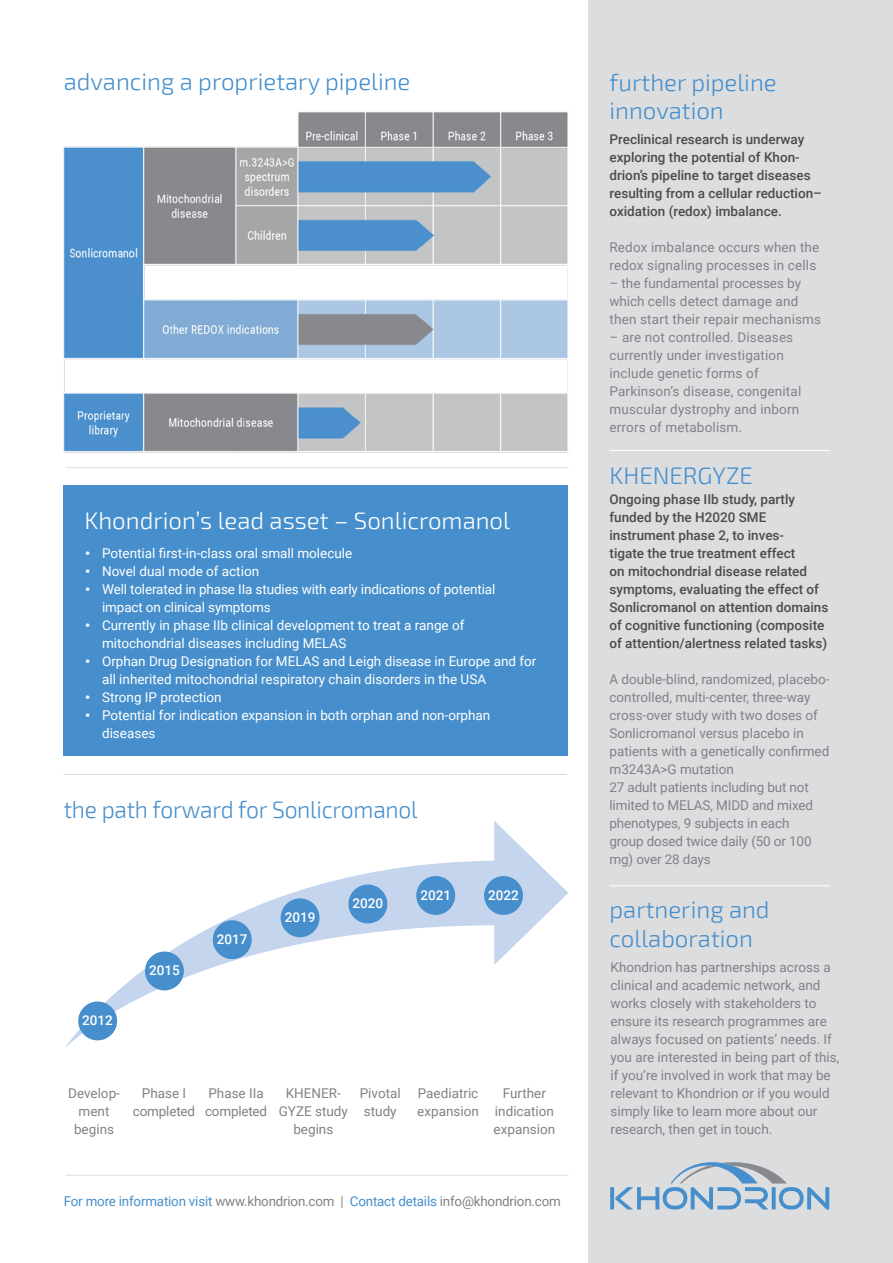
<style>
.page{position:relative;width:893px;height:1263px;background:#fff}
.page>*{position:absolute;margin:0;border:0;box-sizing:border-box;transform-origin:0 0}
.Tussenkopje_1{font:300 24px/28.8px "Exo 2";color:#468fcc}
.Tussenkopje_1-2{font:300 24px "Exo 2";color:#fff}
.Tussenkopje_1-3{font:300 24px "Exo 2";color:#468fcc;scale:.95 1}
.Broodtekst{font:13.5px/18px "Roboto";color:#808285}
.Broodtekst-2{font:13.5px/18px "Roboto";color:#fff}
.Tussenkopje_2{font:500 13.5px/18px "Roboto";color:#4b4c4d}
.Broodtekst-3{font:13.5px "Roboto";letter-spacing:-.015em;color:#468fcc}
.Broodtekst-4{font:500 13.5px "Roboto";color:#fff}
.s1{font-weight:900}
.s2{color:#808285}
</style>
<div class="page">
<div style="left:588px;top:0;width:305px;height:1263px;background:#dcdddf"></div>
<img style="left:63px;top:112px;width:506px;height:341px">
<svg style="left:610px;top:1162px;width:219px;height:48px"></svg>
<hr style="left:65px;top:1175px;width:503px;height:1px;background:#dcdddf">
<hr style="left:64px;top:774px;width:503px;height:1px;background:#dcdddf">
<hr style="left:65px;top:467px;width:503px;height:1px;background:#dcdddf">
<div style="left:64px;top:486px;width:504px;height:270px;background:#468fcc"></div>
<hr style="left:609px;top:450px;width:221px;height:1px;background:#fff">
<hr style="left:609px;top:885px;width:221px;height:1px;background:#fff">
<svg style="left:65px;top:821px;width:503px;height:227px"></svg>
<div style="left:78px;top:1001px;width:39px;height:39px;background:#468fcc;border-radius:50%"></div>
<div style="left:145px;top:951px;width:39px;height:39px;background:#468fcc;border-radius:50%"></div>
<div style="left:213px;top:920px;width:39px;height:39px;background:#468fcc;border-radius:50%"></div>
<div style="left:281px;top:898px;width:38px;height:39px;background:#468fcc;border-radius:50%"></div>
<div style="left:348px;top:884px;width:39px;height:39px;background:#468fcc;border-radius:50%"></div>
<div style="left:416px;top:876px;width:39px;height:39px;background:#468fcc;border-radius:50%"></div>
<div style="left:484px;top:876px;width:39px;height:39px;background:#468fcc;border-radius:50%"></div>
<p class="Tussenkopje_1" style="left:64px;top:67px;width:348px">advancing a proprietary pipeline</p>
<p class="Tussenkopje_1-2" style="left:85px;top:504px;width:427px">Khondrion’s lead asset – Sonlicromanol</p>
<p class="Broodtekst-2" style="left:85px;top:544px;width:269px"><span class="s1">•</span> Potential first-in-class oral small molecule</p>
<p class="Broodtekst-2" style="left:85px;top:562px;width:176px"><span class="s1">•</span> Novel dual mode of action</p>
<p class="Broodtekst-2" style="left:102px;top:580px;width:395px;text-indent:-17px"><span class="s1">•</span> Well tolerated in phase IIa studies with early indications of potential impact on clinical symptoms</p>
<p class="Broodtekst-2" style="left:102px;top:616px;width:364px;text-indent:-17px"><span class="s1">•</span> Currently in phase IIb clinical development to treat a range of mitochondrial diseases including MELAS</p>
<p class="Broodtekst-2" style="left:102px;top:652px;width:436px;text-indent:-17px"><span class="s1">•</span> Orphan Drug Designation for MELAS and Leigh disease in Europe and for all inherited mitochondrial respiratory chain disorders in the USA</p>
<p class="Broodtekst-2" style="left:85px;top:688px;width:138px"><span class="s1">•</span> Strong IP protection</p>
<p class="Broodtekst-2" style="left:102px;top:706px;width:390px;text-indent:-17px"><span class="s1">•</span> Potential for indication expansion in both orphan and non-orphan diseases</p>
<p class="Tussenkopje_1-3" style="left:64px;top:794px;width:374px">the path forward for Sonlicromanol</p>
<p class="Broodtekst-4" style="left:82px;top:1011px;width:32px">2012</p>
<p class="Broodtekst-4" style="left:149px;top:961px;width:32px">2015</p>
<p class="Broodtekst-4" style="left:217px;top:929px;width:32px">2017</p>
<p class="Broodtekst-4" style="left:285px;top:908px;width:32px">2019</p>
<p class="Broodtekst-4" style="left:353px;top:894px;width:32px">2020</p>
<p class="Broodtekst-4" style="left:420px;top:885px;width:32px">2021</p>
<p class="Broodtekst-4" style="left:488px;top:885px;width:32px">2022</p>
<p class="Broodtekst" style="left:68px;top:1084px;width:53px;text-align:center">Develop&shy;ment begins</p>
<p class="Broodtekst" style="left:133px;top:1084px;width:64px;text-align:center">Phase I completed</p>
<p class="Broodtekst" style="left:205px;top:1084px;width:64px">Phase IIa completed</p>
<p class="Broodtekst" style="left:279px;top:1084px;width:71px;text-align:center">KHENER-<br>GYZE study begins</p>
<p class="Broodtekst" style="left:360px;top:1084px;width:42px;text-align:center">Pivotal study</p>
<p class="Broodtekst" style="left:417px;top:1084px;width:63px">Paediatric expansion</p>
<p class="Broodtekst" style="left:494px;top:1084px;width:63px;text-align:center">Further indication expansion</p>
<p class="Broodtekst-3" style="left:64px;top:1192px;width:499px">For more information visit <span class="s2">www.khondrion.com |</span> Contact details <span class="s2">info@khondrion.com</span></p>
<p class="Tussenkopje_1" style="left:609px;top:67px;width:169px">further pipeline innovation</p>
<p class="Tussenkopje_2" style="left:609px;top:130px;width:214px">Preclinical research is underway exploring the potential of Khon&shy;drion’s pipeline to target diseases resulting from a cellular reduction– oxidation (redox) imbalance.</p>
<p class="Broodtekst" style="left:609px;top:238px;width:211px">Redox imbalance occurs when the redox signaling processes in cells</p>
<p class="Broodtekst" style="left:609px;top:274px;width:213px">– the fundamental processes by which cells detect damage and then start their repair mechanisms</p>
<p class="Broodtekst" style="left:609px;top:328px;width:193px">– are not controlled. Diseases currently under investigation include genetic forms of<br>Parkinson’s disease, congenital muscular dystrophy and inborn errors of metabolism.</p>
<p class="Tussenkopje_1" style="left:609px;top:461px;width:145px">KHENERGYZE</p>
<p class="Tussenkopje_2" style="left:609px;top:490px;width:220px">Ongoing phase IIb study, partly funded by the H2020 SME instrument phase 2, to inves-<br>tigate the true treatment effect<br>on mitochondrial disease related symptoms, evaluating the effect of Sonlicromanol on attention domains of cognitive functioning (composite of attention/alertness related tasks)</p>
<p class="Broodtekst" style="left:609px;top:670px;width:222px">A double-blind, randomized, placebo&shy;controlled, multi-center, three-way cross-over study with two doses of Sonlicromanol versus placebo in patients with a genetically confirmed m3243A&gt;G mutation</p>
<p class="Broodtekst" style="left:609px;top:778px;width:205px">27 adult patients including but not limited to MELAS, MIDD and mixed phenotypes, 9 subjects in each group dosed twice daily (50 or 100 mg) over 28 days</p>
<p class="Tussenkopje_1" style="left:609px;top:895px;width:162px">partnering and collaboration</p>
<p class="Broodtekst" style="left:611px;top:958px;width:230px">Khondrion has partnerships across a clinical and academic network, and works closely with stakeholders to ensure its research programmes are always focused on patients’ needs. If you are interested in being part of this, if you’re involved in work that may be relevant to Khondrion or if you would simply like to learn more about our research, then get in touch.</p>
</div>
